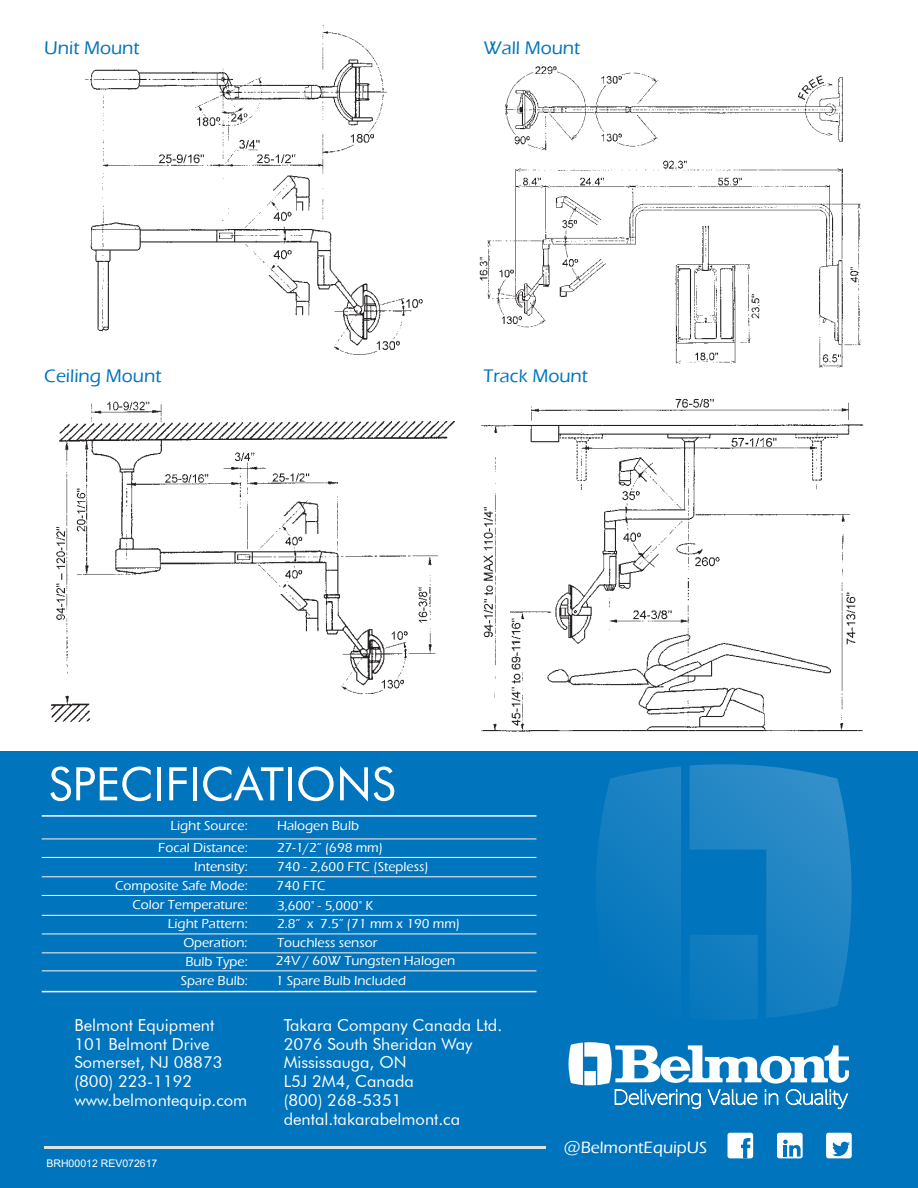
<style>
.page{position:relative;width:918px;height:1188px;background:#fff}
.page>*{position:absolute;margin:0;border:0;box-sizing:border-box;transform-origin:0 0}
.t1{font:500 18.75px "Eras ITC";color:#0074bc}
.t2{font:500 16.8px "Eras ITC";color:#fff}
.t3{font:16.5px/18.8px "Futura BT";color:#fff}
.t4{font:500 13.5px/19px "Eras ITC";color:#fff}
.t5{font:10.5px "Arial";color:#fff}
.s1{font-family:"Futura BT";font-weight:400}
</style>
<div class="page">
<div style="left:0;top:751px;width:918px;height:437px;background:#0074bc"></div>
<svg style="left:569px;top:1042px;width:280px;height:68px"></svg>
<svg style="left:50px;top:767px;width:101px;height:34px"></svg>
<hr style="left:157px;top:767px;width:4px;height:33px;background:#fff">
<svg style="left:169px;top:767px;width:18px;height:33px"></svg>
<hr style="left:193px;top:767px;width:4px;height:33px;background:#fff">
<svg style="left:203px;top:766px;width:81px;height:35px"></svg>
<hr style="left:288px;top:767px;width:4px;height:33px;background:#fff">
<svg style="left:298px;top:767px;width:36px;height:34px"></svg>
<svg style="left:340px;top:766px;width:28px;height:36px"></svg>
<svg style="left:374px;top:767px;width:20px;height:34px"></svg>
<svg style="left:690px;top:764px;width:162px;height:255px"></svg>
<svg style="left:596px;top:766px;width:85px;height:202px"></svg>
<img style="left:479px;top:66px;width:382px;height:302px">
<img style="left:481px;top:399px;width:383px;height:333px">
<img style="left:50px;top:401px;width:405px;height:321px">
<img style="left:85px;top:25px;width:338px;height:330px">
<hr style="left:42px;top:815px;width:494px;height:2px;background:#fff">
<hr style="left:42px;top:839px;width:494px;height:1px;background:#fff">
<hr style="left:42px;top:857px;width:494px;height:1px;background:#fff">
<hr style="left:42px;top:877px;width:494px;height:1px;background:#fff">
<hr style="left:42px;top:895px;width:494px;height:1px;background:#fff">
<hr style="left:42px;top:915px;width:494px;height:1px;background:#fff">
<hr style="left:42px;top:934px;width:494px;height:1px;background:#fff">
<hr style="left:42px;top:953px;width:494px;height:1px;background:#fff">
<hr style="left:42px;top:971px;width:494px;height:1px;background:#fff">
<hr style="left:42px;top:991px;width:494px;height:1px;background:#fff">
<hr style="left:44px;top:1146px;width:502px;height:3px;background:#dee3dd">
<div style="left:826px;top:1133px;width:26px;height:25px;background:#fff;border-radius:3px"></div>
<svg style="left:832px;top:1142px;width:18px;height:14px"></svg>
<div style="left:728px;top:1133px;width:25px;height:25px;background:#fff;border-radius:3px"></div>
<svg style="left:741px;top:1138px;width:9px;height:20px"></svg>
<div style="left:777px;top:1133px;width:26px;height:25px;background:#fff;border-radius:3px"></div>
<svg style="left:783px;top:1140px;width:18px;height:17px"></svg>
<h1 class="t1" style="left:44px;top:37px;width:97px">Unit Mount</h1>
<h1 class="t1" style="left:484px;top:37px;width:98px">Wall Mount</h1>
<h1 class="t1" style="left:44px;top:365px;width:119px">Ceiling Mount</h1>
<h1 class="t1" style="left:484px;top:365px;width:106px">Track Mount</h1>
<p class="t4" style="left:170px;top:817px;width:79px">Light Source:</p>
<p class="t4" style="left:277px;top:816px;width:83px">Halogen Bulb</p>
<p class="t4" style="left:158px;top:838px;width:91px">Focal Distance:</p>
<p class="t4" style="left:277px;top:838px;width:108px">27-1/2” (698 mm)</p>
<p class="t4" style="left:115px;top:857px;width:134px;text-align:right">Intensity:<br>Composite Safe Mode:<br>Color Temperature:<br>Light Pattern:<br>Operation:</p>
<p class="t4" style="left:181px;top:971px;width:68px">Spare Bulb:</p>
<p class="t4" style="left:277px;top:856px;width:154px;line-height:19.8px">740 - 2,600 FTC (Stepless)<br>740 FTC<br>3,600° - 5,000° K</p>
<p class="t4" style="left:277px;top:915px;width:185px;line-height:18.6px">2.8” x 7.5” (71 mm x 190 mm)<br>Touchless sensor</p>
<p class="t4" style="left:276px;top:971px;width:132px">1 Spare Bulb Included</p>
<p class="t4" style="left:185px;top:952px;width:64px">Bulb Type:</p>
<p class="t4" style="left:276px;top:951px;width:181px">24V / 60W Tungsten Halogen</p>
<p class="t3" style="left:74px;top:1015px;width:174px">Belmont Equipment<br>101 Belmont Drive<br>Somerset, NJ 08873 (800) 223-1192 www.belmontequip.com</p>
<p class="t5" style="left:46px;top:1156px;width:112px">BRH00012 REV072617</p>
<p class="t3" style="left:284px;top:1015px;width:220px">Takara Company Canada Ltd.<br>2076 South Sheridan Way<br>Mississauga, ON<br>L5J 2M4, Canada<br>(800) 268-5351 dental.takarabelmont.ca</p>
<p class="t2" style="left:564px;top:1138px;width:145px"><span class="s1">@</span>BelmontEquipUS</p>
</div>
